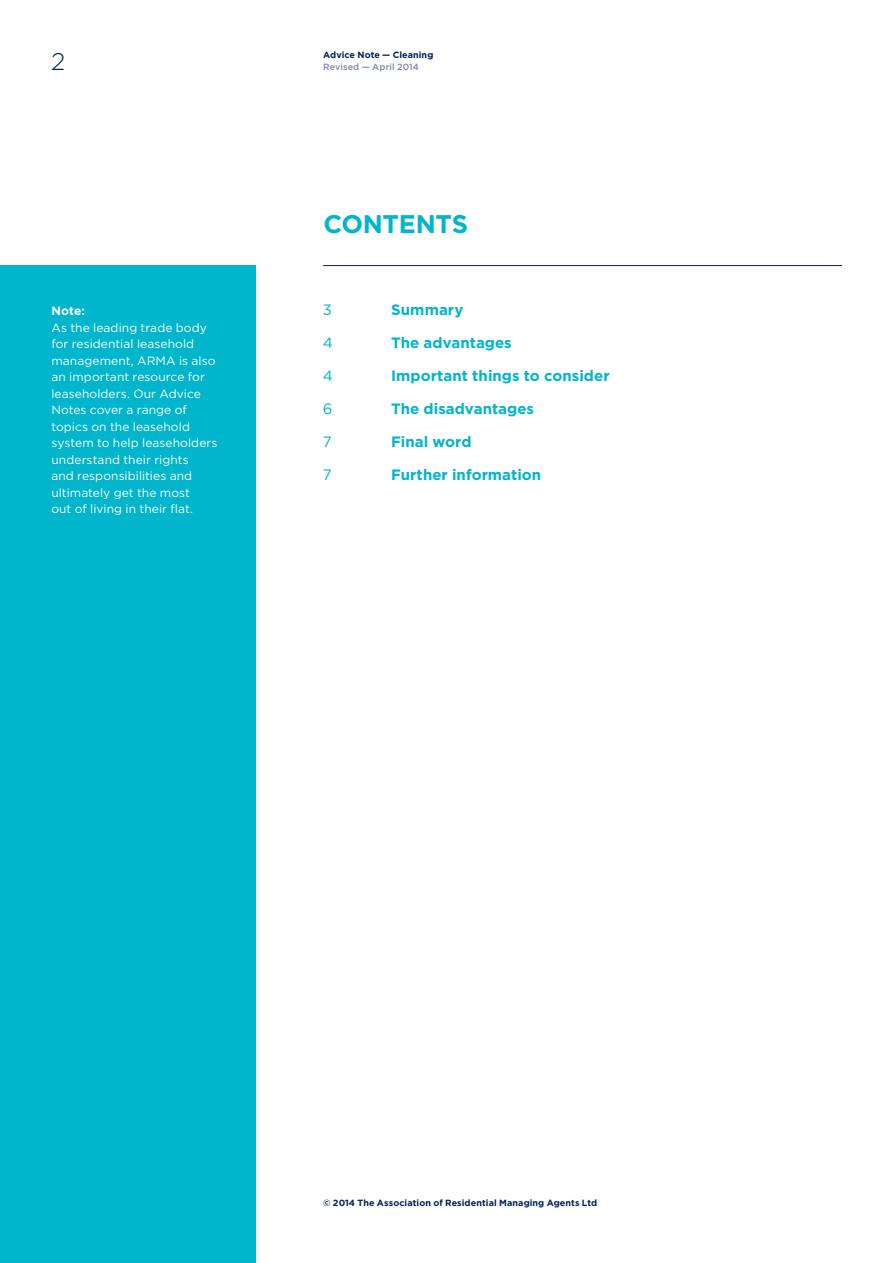
<style>
.page{position:relative;width:893px;height:1263px;background:#fff}
.page>*{position:absolute;margin:0;border:0;box-sizing:border-box;transform-origin:0 0}
.t1{font:700 25.5px "Gotham";letter-spacing:-.02em;color:#00b5cc}
.t2{font:300 24px "Gotham";color:#00215b}
.t3{font:700 15px "Gotham";color:#00b5cc}
.t4{font:15px "Gotham";color:#00b5cc}
.t5{font:12px/16.5px "Gotham";letter-spacing:.005em;color:#fff}
.t6{font:700 12px "Gotham";color:#fff}
.t7{font:700 9px "Gotham";letter-spacing:.01em;color:#00215b}
.t8{font:500 9px "Gotham";letter-spacing:.005em;color:#7e86ad}
</style>
<div class="page">
<div style="left:0;top:266px;width:255px;height:997px;background:#00b5cc"></div>
<hr style="left:323px;top:265px;width:519px;height:1px;background:#00215b">
<h2 class="t2" style="left:51px;top:47px;width:16px">2</h2>
<p class="t6" style="left:51px;top:303px;width:35px">Note:</p>
<p class="t5" style="left:51px;top:319px;width:168px">As the leading trade body for residential leasehold management, ARMA is also an important resource for leaseholders. Our Advice<br>Notes cover a range of topics on the leasehold system to help leaseholders understand their rights<br>and responsibilities and ultimately get the most<br>out of living in their flat.</p>
<p class="t7" style="left:323px;top:49px;width:112px">Advice Note — Cleaning</p>
<p class="t8" style="left:323px;top:61px;width:97px">Revised — April 2014</p>
<h1 class="t1" style="left:324px;top:207px;width:146px">CONTENTS</h1>
<p class="t4" style="left:323px;top:300px;width:11px">3</p>
<p class="t4" style="left:323px;top:333px;width:12px">4</p>
<p class="t4" style="left:323px;top:366px;width:12px">4</p>
<p class="t4" style="left:323px;top:399px;width:11px">6</p>
<p class="t4" style="left:323px;top:432px;width:10px">7</p>
<p class="t4" style="left:323px;top:465px;width:10px">7</p>
<p class="t3" style="left:391px;top:300px;width:74px">Summary</p>
<p class="t3" style="left:391px;top:333px;width:122px">The advantages</p>
<p class="t3" style="left:391px;top:366px;width:220px">Important things to consider</p>
<p class="t3" style="left:391px;top:399px;width:144px">The disadvantages</p>
<p class="t3" style="left:391px;top:432px;width:82px">Final word</p>
<p class="t3" style="left:391px;top:465px;width:152px">Further information</p>
<p class="t7" style="left:323px;top:1197px;width:276px">© 2014 The Association of Residential Managing Agents Ltd</p>
</div>
